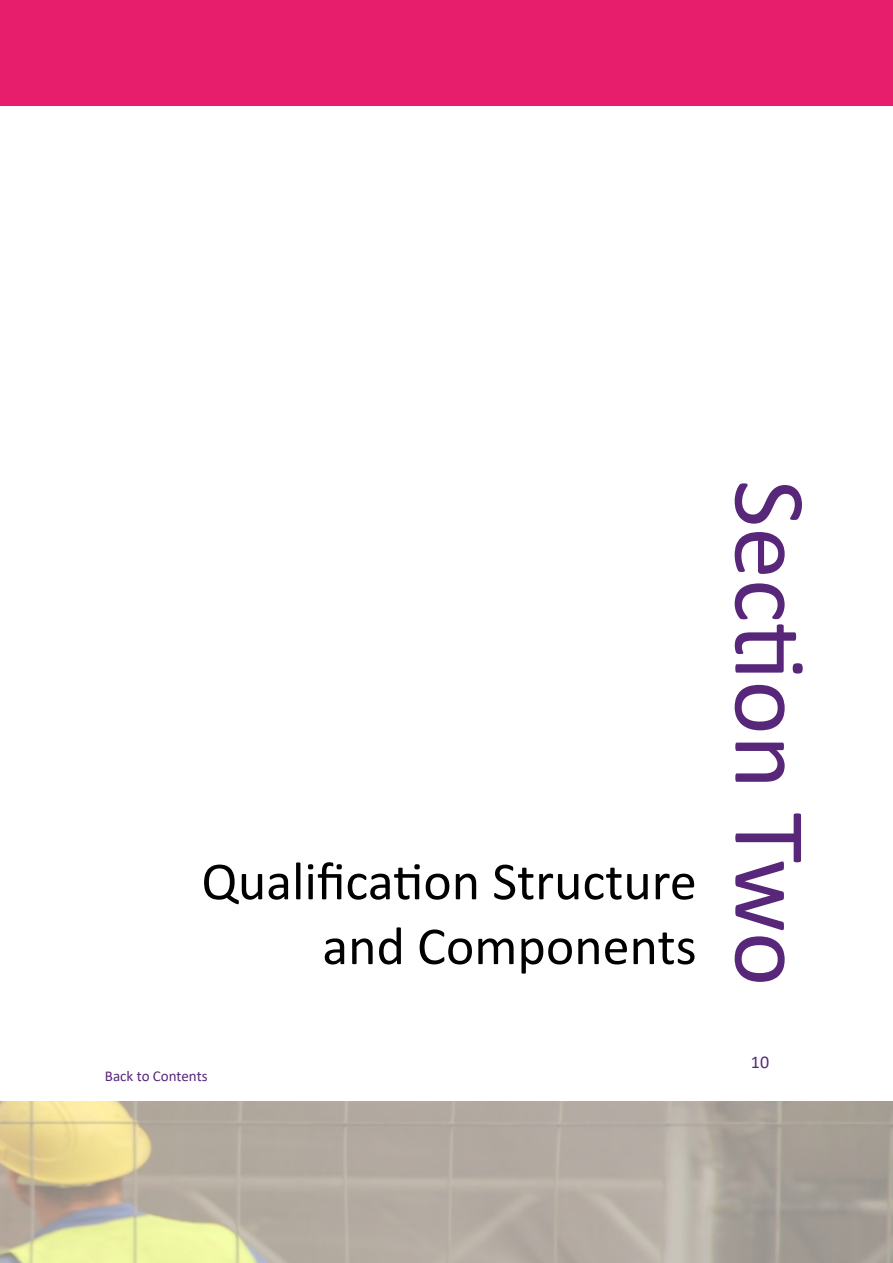
<style>
.page{position:relative;width:893px;height:1263px;background:#fff}
.page>*{position:absolute;margin:0;border:0;box-sizing:border-box;transform-origin:0 0}
.t1{font:103.5px "Calibri";color:#58277a}
.t2{font:54px/64.8px "Calibri";color:#000;text-align:right}
.t3{font:18px "Calibri";color:#58277a}
.t4{font:15px "Calibri";color:#58277a}
</style>
<div class="page">
<div style="left:0;top:0;width:893px;height:105px;background:#e71e6c"></div>
<p class="t2" style="left:201px;top:847px;width:497px">Qualification Structure and Components</p>
<p class="t4" style="left:105px;top:1066px;width:104px">Back to Contents</p>
<h1 class="t1" style="left:842px;top:480px;width:508px;rotate:90deg">Section Two</h1>
<p class="t3" style="left:751px;top:1050px;width:20px">10</p>
</div>
